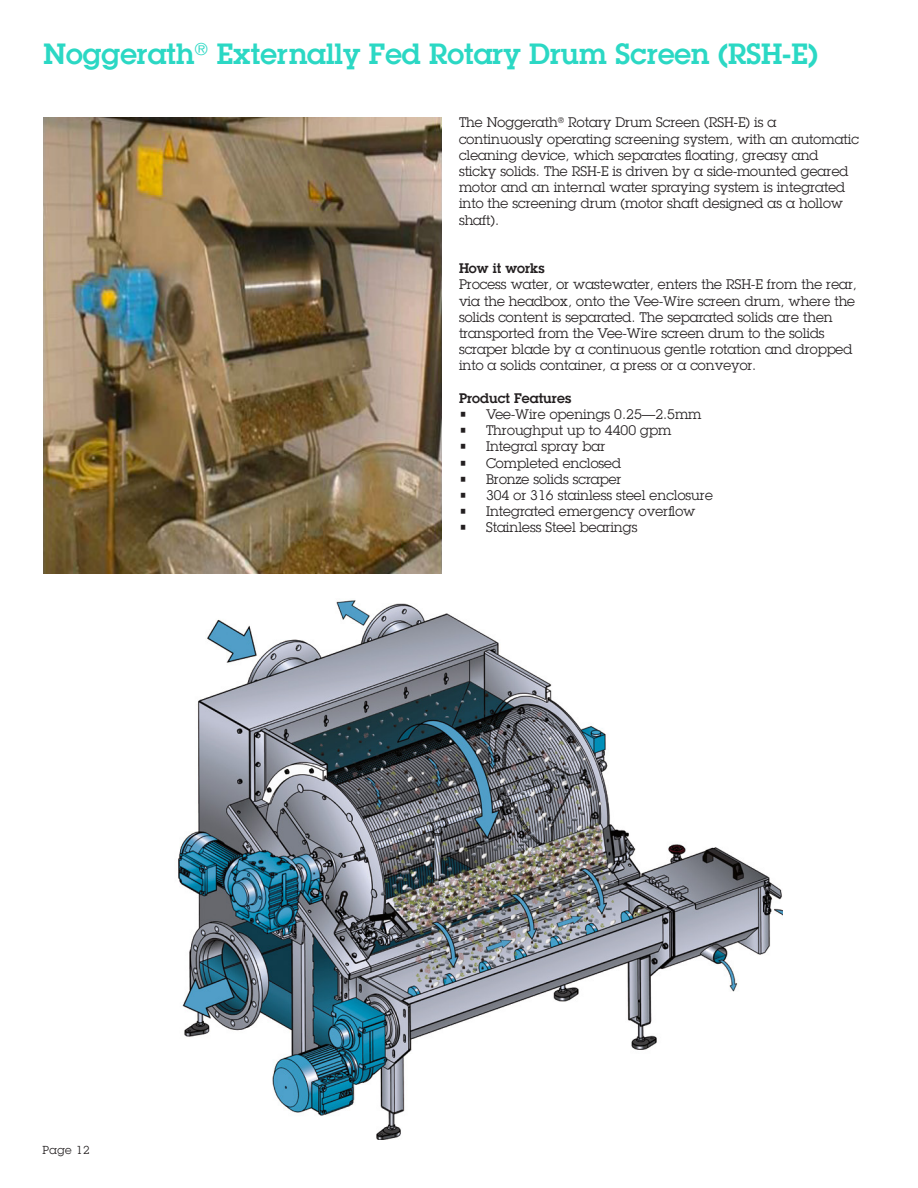
<style>
.page{position:relative;width:918px;height:1188px;background:#fff}
.page>*{position:absolute;margin:0;border:0;box-sizing:border-box;transform-origin:0 0}
.AQ_Heading_GREEN{font:600 28.5px "Lubalin Graph Std";color:#2bd8c4}
.AQ_Body_-_BLACK{font:13.5px/16.2px "Lubalin Graph Std";color:#231f20}
.AQ_Body_-_BLACK-2{font:600 13.5px "Lubalin Graph Std";color:#231f20}
.t1{font:11.25px "Lubalin Graph Std";letter-spacing:.04em;color:#231f20}
</style>
<div class="page">
<img style="left:44px;top:118px;width:398px;height:455px">
<img style="left:178px;top:600px;width:605px;height:540px">
<p class="AQ_Heading_GREEN" style="left:44px;top:35px;width:776px">Noggerath<sup>®</sup> Externally Fed Rotary Drum Screen (RSH-E)</p>
<p class="t1" style="left:43px;top:1143px;width:49px">Page 12</p>
<p class="AQ_Body_-_BLACK" style="left:459px;top:114px;width:402px">The Noggerath<sup>®</sup> Rotary Drum Screen (RSH-E) is a continuously operating screening system, with an automatic cleaning device, which separates floating, greasy and sticky solids. The RSH-E is driven by a side-mounted geared motor and an internal water spraying system is integrated into the screening drum (motor shaft designed as a hollow shaft).</p>
<p class="AQ_Body_-_BLACK-2" style="left:459px;top:260px;width:87px">How it works</p>
<p class="AQ_Body_-_BLACK" style="left:459px;top:276px;width:399px">Process water, or wastewater, enters the RSH-E from the rear, via the headbox, onto the Vee-Wire screen drum, where the solids content is separated. The separated solids are then transported from the Vee-Wire screen drum to the solids scraper blade by a continuous gentle rotation and dropped into a solids container, a press or a conveyor.</p>
<p class="AQ_Body_-_BLACK-2" style="left:459px;top:389px;width:114px">Product Features</p>
<p class="AQ_Body_-_BLACK" style="left:459px;top:406px;width:244px">• Vee-Wire openings 0.25—2.5mm</p>
<p class="AQ_Body_-_BLACK" style="left:459px;top:422px;width:214px">• Throughput up to 4400 gpm</p>
<p class="AQ_Body_-_BLACK" style="left:459px;top:438px;width:148px">• Integral spray bar</p>
<p class="AQ_Body_-_BLACK" style="left:459px;top:455px;width:163px">• Completed enclosed</p>
<p class="AQ_Body_-_BLACK" style="left:459px;top:471px;width:164px">• Bronze solids scraper</p>
<p class="AQ_Body_-_BLACK" style="left:459px;top:487px;width:255px">• 304 or 316 stainless steel enclosure</p>
<p class="AQ_Body_-_BLACK" style="left:459px;top:503px;width:238px">• Integrated emergency overflow</p>
<p class="AQ_Body_-_BLACK" style="left:459px;top:519px;width:180px">• Stainless Steel bearings</p>
</div>
